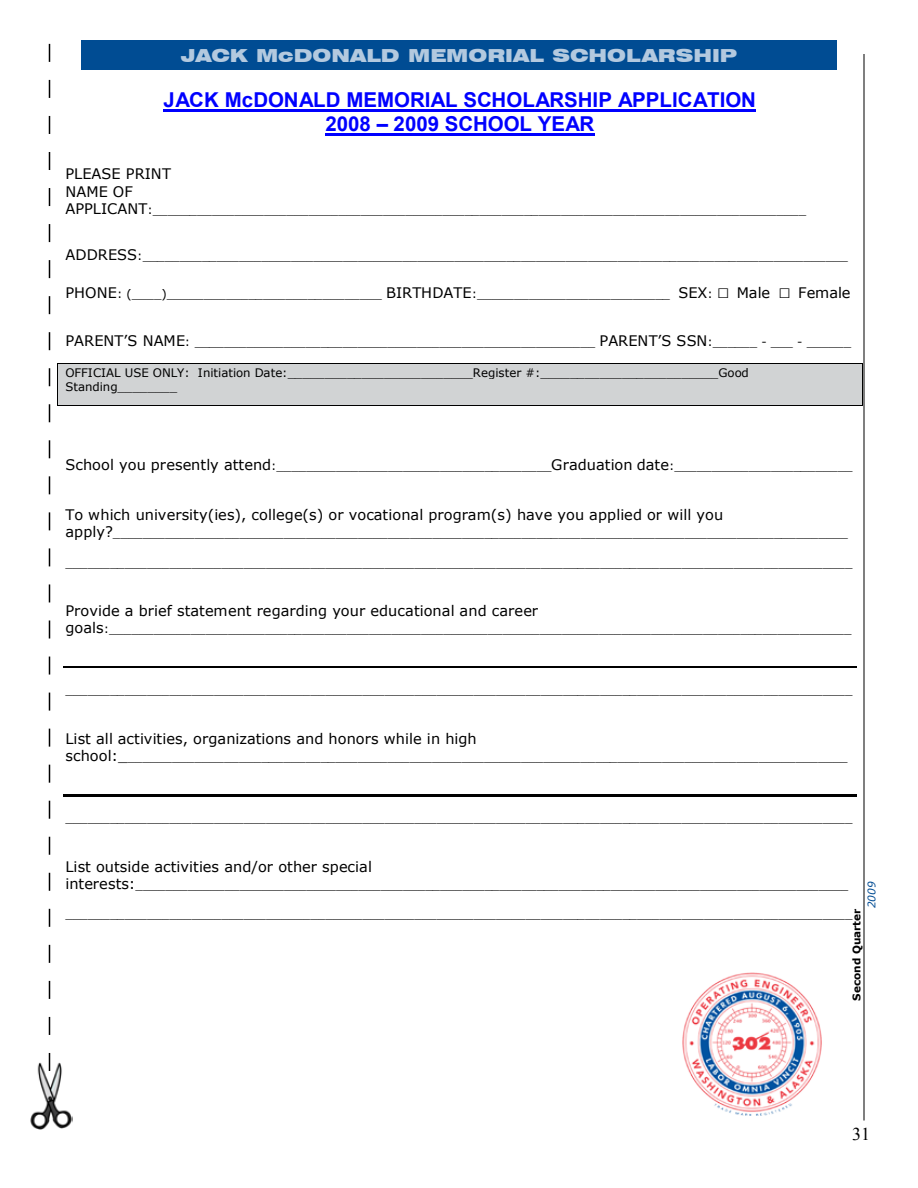
<style>
.page{position:relative;width:918px;height:1188px;background:#fff}
.page>*{position:absolute;margin:0;border:0;box-sizing:border-box;transform-origin:0 0}
.t1{font:700 20.55px/23.4px "Arial";color:#00f;text-align:center}
.t2{font:900 expanded 18px "Swiss 721 BT";color:#b3c9df}
.t3{font:18px "Times New Roman";color:#000}
.t4{font:14.55px/17.9px "Verdana";color:#000}
.t5{font:11.7px/14.2px "Verdana";letter-spacing:-.005em;color:#000}
.t6{font:700 10.5px "Verdana";color:#000}
.t7{font:italic 10.5px "Verdana";color:#004c93}
.s1{font-size:14.55px}
.s2{font-size:20.55px}
</style>
<div class="page">
<hr style="left:864px;top:54px;width:1px;height:1066px;background:#000">
<hr style="left:164px;top:109px;width:592px;height:3px;background:#00f">
<hr style="left:325px;top:133px;width:269px;height:2px;background:#00f">
<div style="left:58px;top:364px;width:804px;height:15px;background:#d1d3d4"></div>
<hr style="left:58px;top:363px;width:804px;height:1px;background:#000">
<div style="left:58px;top:379px;width:804px;height:26px;background:#d1d3d4"></div>
<hr style="left:58px;top:405px;width:804px;height:1px;background:#000">
<svg style="left:57px;top:363px;width:1px;height:43px"></svg>
<svg style="left:862px;top:363px;width:1px;height:43px"></svg>
<hr style="left:63px;top:666px;width:794px;height:2px;background:#000">
<hr style="left:63px;top:794px;width:794px;height:2px;background:#000">
<div style="left:81px;top:40px;width:756px;height:30px;background:#004c93"></div>
<img style="left:682px;top:972px;width:140px;height:144px">
<img style="left:30px;top:1061px;width:43px;height:69px">
<svg style="left:49px;top:44px;width:1px;height:1027px"></svg>
<h2 class="t2" style="left:181px;top:44px;width:558px">JACK McDONALD MEMORIAL SCHOLARSHIP</h2>
<h1 class="t1" style="left:164px;top:89px;width:594px">JACK McDONALD MEMORIAL SCHOLARSHIP APPLICATION<br>2008 – 2009 SCHOOL YEAR</h1>
<p class="t4" style="left:65px;top:164px;width:107px">PLEASE PRINT<br>NAME OF</p>
<p class="t5" style="left:65px;top:203px;width:742px"><span class="s1">APPLICANT</span>:________________________________________________________________________________________</p>
<p class="t5" style="left:65px;top:249px;width:784px"><span class="s1">ADDRESS</span>:_______________________________________________________________________________________________</p>
<p class="t5" style="left:65px;top:286px;width:787px"><span class="s1">PHONE</span>: (____)_____________________________ <span class="s1">BIRTHDATE</span>:__________________________ <span class="s1">SEX</span>: <span class="s2">□</span> <span class="s1">Male</span> <span class="s2">□</span> <span class="s1">Female</span></p>
<p class="t5" style="left:65px;top:334px;width:787px"><span class="s1">PARENT’S NAME</span>: ______________________________________________________ <span class="s1">PARENT’S SSN</span>:______ ___ ______</p>
<p class="t5" style="left:65px;top:365px;width:685px">OFFICIAL USE ONLY: Initiation Date:_________________________Register #:________________________Good<br>Standing________</p>
<p class="t5" style="left:65px;top:458px;width:789px"><span class="s1">School you presently attend</span>:_____________________________________<span class="s1">Graduation date</span>:________________________</p>
<p class="t4" style="left:65px;top:505px;width:659px">To which university(ies), college(s) or vocational program(s) have you applied or will you</p>
<p class="t5" style="left:65px;top:526px;width:784px"><span class="s1">apply?</span>___________________________________________________________________________________________________</p>
<p class="t5" style="left:65px;top:555px;width:789px">__________________________________________________________________________________________________________</p>
<p class="t4" style="left:65px;top:601px;width:474px">Provide a brief statement regarding your educational and career</p>
<p class="t5" style="left:65px;top:622px;width:788px"><span class="s1">goals</span>:____________________________________________________________________________________________________</p>
<p class="t5" style="left:65px;top:683px;width:789px">__________________________________________________________________________________________________________</p>
<p class="t4" style="left:65px;top:729px;width:413px">List all activities, organizations and honors while in high</p>
<p class="t5" style="left:65px;top:749px;width:784px"><span class="s1">school:_</span>_________________________________________________________________________________________________</p>
<p class="t5" style="left:65px;top:811px;width:789px">__________________________________________________________________________________________________________</p>
<p class="t4" style="left:65px;top:857px;width:308px">List outside activities and/or other special</p>
<p class="t5" style="left:65px;top:877px;width:784px"><span class="s1">interests:</span>________________________________________________________________________________________________</p>
<p class="t5" style="left:65px;top:906px;width:789px">__________________________________________________________________________________________________________</p>
<p class="t7" style="left:865px;top:908px;width:28px;rotate:-90deg">2009</p>
<p class="t6" style="left:850px;top:1000px;width:93px;rotate:-90deg">Second Quarter</p>
<h2 class="t3" style="left:852px;top:1122px;width:19px">31</h2>
</div>
